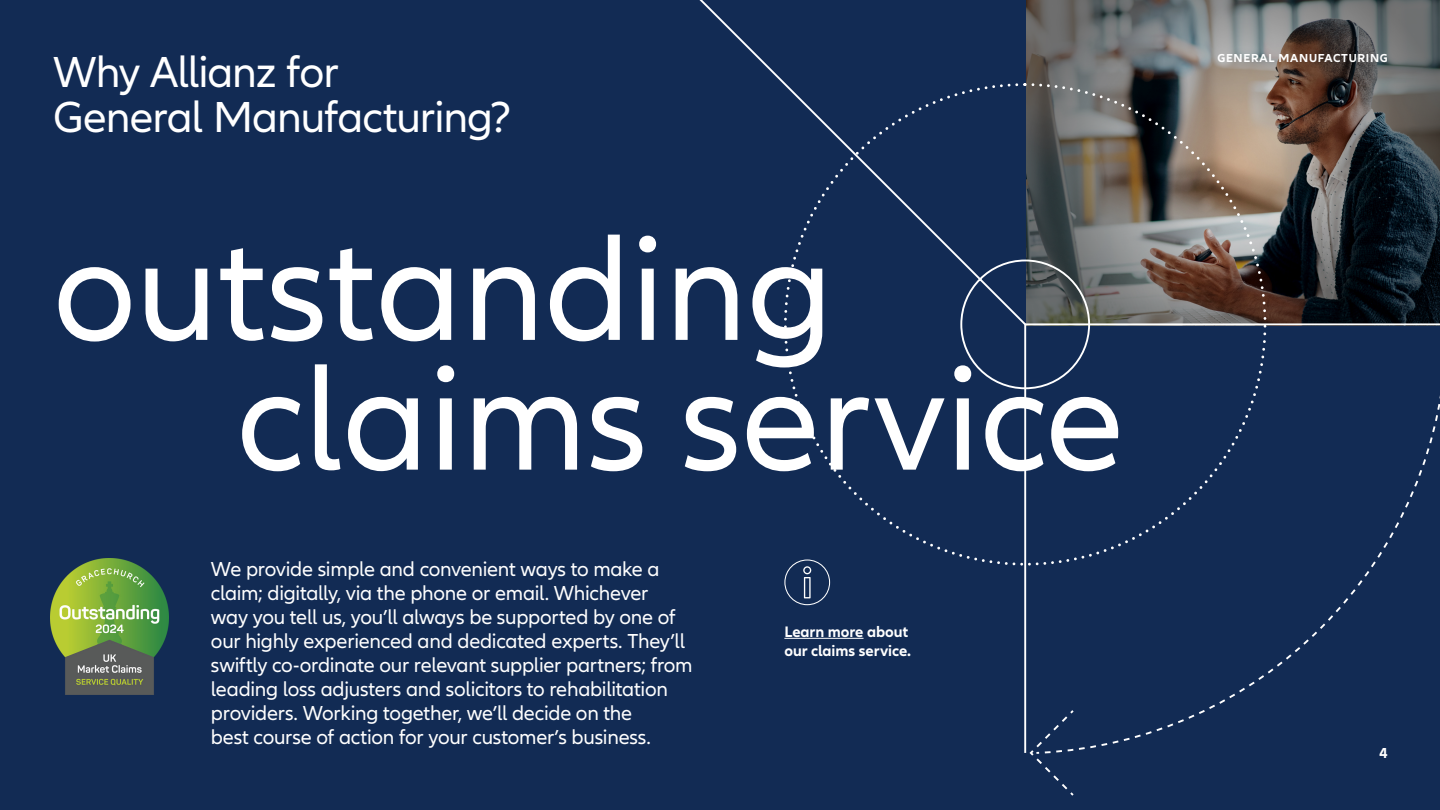
<style>
.page{position:relative;width:1440px;height:810px;background:#122b54}
.page>*{position:absolute;margin:0;border:0;box-sizing:border-box;transform-origin:0 0}
.t1{font:150px/129.8px "Allianz Neo";color:#fff}
.t2{font:45px/45px "Allianz Neo";letter-spacing:-.02em;color:#fff}
.t3{font:21px/24px "Allianz Neo";letter-spacing:-.01em;color:#fff}
.t4{font:700 15.75px/19.5px "Allianz Neo";letter-spacing:-.005em;color:#fff}
.t5{font:700 15px "Allianz Neo";color:#fff}
.t6{font:700 12px "Allianz Neo";letter-spacing:.06em;color:#fff}
</style>
<div class="page">
<img style="left:1091px;top:0;width:349px;height:322px">
<hr style="left:784px;top:638px;width:80px;height:1px;background:#fff">
<div style="left:784px;top:559px;width:46px;height:46px;border:1px solid #fff;border-radius:50%"></div>
<svg style="left:803px;top:566px;width:8px;height:32px"></svg>
<svg style="left:699px;top:0;width:392px;height:390px"></svg>
<svg style="left:1023px;top:322px;width:417px;height:474px"></svg>
<svg style="left:1028px;top:708px;width:48px;height:83px"></svg>
<img style="left:50px;top:559px;width:118px;height:135px">
<h2 class="t2" style="left:53px;top:51px;width:460px">Why Allianz for<br>General Manufacturing?</h2>
<h1 class="t1" style="left:237px;top:229px;width:889px;text-indent:-183px">outstanding claims service</h1>
<p class="t3" style="left:211px;top:557px;width:483px">We provide simple and convenient ways to make a claim; digitally, via the phone or email. Whichever<br>way you tell us, you’ll always be supported by one of our highly experienced and dedicated experts. They’ll swiftly co-ordinate our relevant supplier partners; from leading loss adjusters and solicitors to rehabilitation providers. Working together, we’ll decide on the<br>best course of action for your customer’s business.</p>
<p class="t4" style="left:784px;top:622px;width:128px">Learn more about our claims service.</p>
<p class="t6" style="left:1217px;top:51px;width:172px">GENERAL MANUFACTURING</p>
<p class="t5" style="left:1379px;top:744px;width:10px">4</p>
</div>
